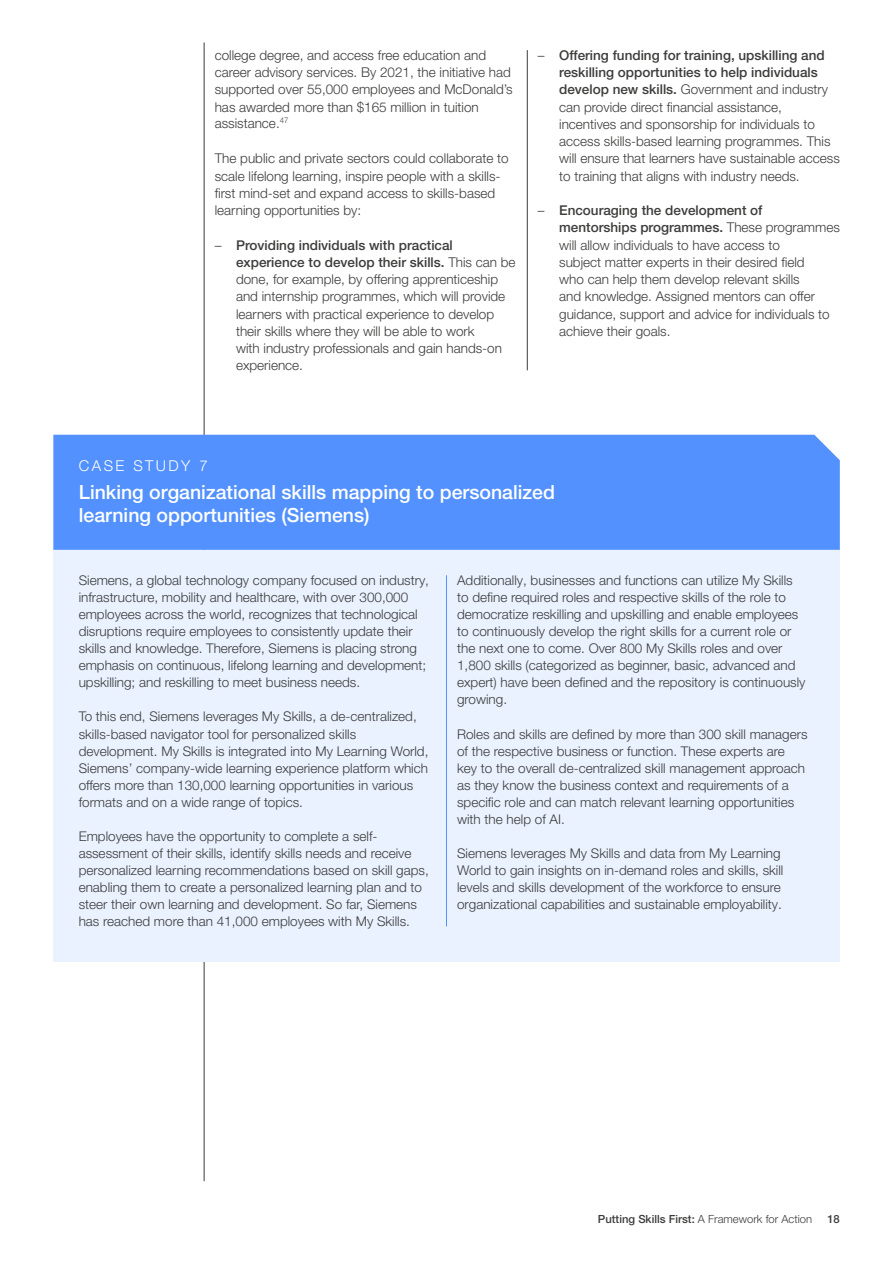
<style>
.page{position:relative;width:893px;height:1263px;background:#fff}
.page>*{position:absolute;margin:0;border:0;box-sizing:border-box;transform-origin:0 0}
.t1{font:500 19.5px/23.4px "Helvetica Neue LT Pro";color:#fff}
.t2{font:300 15px "Helvetica Neue LT Pro";letter-spacing:.16em;color:#fff}
.t3{font:300 13.5px/17.2px "Helvetica Neue LT Pro";color:#3c3c3b}
.t4{font:300 13.35px/17.1px "Helvetica Neue LT Pro";color:#3c3c3b}
.t5{font:500 11.25px "Helvetica Neue LT Pro";color:#3c3c3b}
.s1{font-weight:500}
.s2{font-weight:300}
</style>
<div class="page">
<hr style="left:204px;top:42px;width:1px;height:1139px;background:#3c3c3b">
<hr style="left:527px;top:50px;width:1px;height:320px;background:#3c3c3b">
<div style="left:53px;top:550px;width:787px;height:411px;background:#eaf2ff"></div>
<hr style="left:446px;top:575px;width:1px;height:351px;background:#5291ff">
<div style="left:53px;top:435px;width:787px;height:115px;background:#5291ff"></div>
<p class="t3" style="left:215px;top:46px;width:299px">college degree, and access free education and career advisory services. By 2021, the initiative had supported over 55,000 employees and McDonald’s has awarded more than $165 million in tuition assistance.<sup>47</sup></p>
<p class="t3" style="left:215px;top:150px;width:295px">The public and private sectors could collaborate to scale lifelong learning, inspire people with a skills&shy;first mind-set and expand access to skills-based learning opportunities by:</p>
<p class="t3" style="left:236px;top:236px;width:281px;text-indent:-21px">– <span class="s1">Providing individuals with practical experience to develop their skills.</span> This can be done, for example, by offering apprenticeship and internship programmes, which will provide learners with practical experience to develop their skills where they will be able to work<br>with industry professionals and gain hands-on experience.</p>
<p class="t3" style="left:559px;top:46px;width:282px;text-indent:-21px">– <span class="s1">Offering funding for training, upskilling and reskilling opportunities to help individuals develop new skills.</span> Government and industry can provide direct financial assistance, incentives and sponsorship for individuals to access skills-based learning programmes. This will ensure that learners have sustainable access to training that aligns with industry needs.</p>
<p class="t3" style="left:559px;top:201px;width:282px;text-indent:-21px">– <span class="s1">Encouraging the development of mentorships programmes.</span> These programmes will allow individuals to have access to<br>subject matter experts in their desired field<br>who can help them develop relevant skills<br>and knowledge. Assigned mentors can offer guidance, support and advice for individuals to achieve their goals.</p>
<p class="t2" style="left:79px;top:456px;width:130px">CASE STUDY 7</p>
<h1 class="t1" style="left:79px;top:480px;width:478px">Linking organizational skills mapping to personalized learning opportunities (Siemens)</h1>
<p class="t4" style="left:79px;top:571px;width:352px">Siemens, a global technology company focused on industry, infrastructure, mobility and healthcare, with over 300,000 employees across the world, recognizes that technological disruptions require employees to consistently update their skills and knowledge. Therefore, Siemens is placing strong emphasis on continuous, lifelong learning and development; upskilling; and reskilling to meet business needs.</p>
<p class="t4" style="left:79px;top:708px;width:351px">To this end, Siemens leverages My Skills, a de-centralized, skills-based navigator tool for personalized skills development. My Skills is integrated into My Learning World, Siemens’ company-wide learning experience platform which offers more than 130,000 learning opportunities in various formats and on a wide range of topics.</p>
<p class="t4" style="left:79px;top:827px;width:352px">Employees have the opportunity to complete a self&shy;assessment of their skills, identify skills needs and receive personalized learning recommendations based on skill gaps, enabling them to create a personalized learning plan and to steer their own learning and development. So far, Siemens has reached more than 41,000 employees with My Skills.</p>
<p class="t4" style="left:457px;top:571px;width:350px">Additionally, businesses and functions can utilize My Skills to define required roles and respective skills of the role to democratize reskilling and upskilling and enable employees to continuously develop the right skills for a current role or the next one to come. Over 800 My Skills roles and over 1,800 skills (categorized as beginner, basic, advanced and expert) have been defined and the repository is continuously growing.</p>
<p class="t4" style="left:457px;top:725px;width:352px">Roles and skills are defined by more than 300 skill managers of the respective business or function. These experts are key to the overall de-centralized skill management approach as they know the business context and requirements of a specific role and can match relevant learning opportunities with the help of AI.</p>
<p class="t4" style="left:457px;top:844px;width:328px">Siemens leverages My Skills and data from My Learning World to gain insights on in-demand roles and skills, skill levels and skills development of the workforce to ensure organizational capabilities and sustainable employability.</p>
<p class="t5" style="left:598px;top:1212px;width:216px">Putting Skills First: <span class="s2">A Framework for Action</span></p>
<p class="t5" style="left:827px;top:1212px;width:14px">18</p>
</div>
